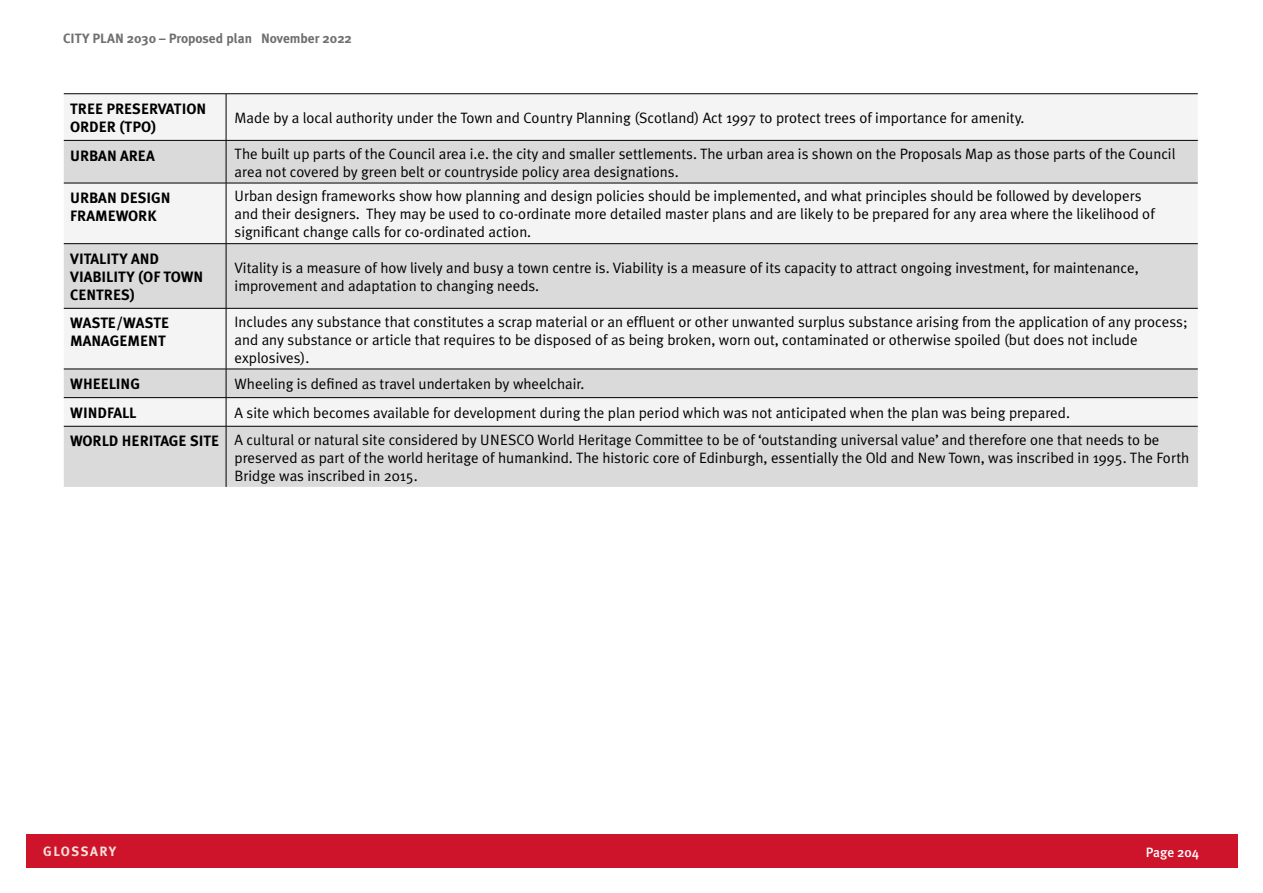
<style>
.page{position:relative;width:1263px;height:893px;background:#fff}
.page>*{position:absolute;margin:0;border:0;box-sizing:border-box;transform-origin:0 0}
.table_text{font:15px/18px "Meta Plus Normal";color:#000}
.Table_text_bold{font:700 15px/18px "Meta Plus";color:#000}
.t1{font:700 13.5px "Meta Plus";color:#706f6f}
.t2{font:700 13.5px "Meta Plus";letter-spacing:.11em;color:#f8e1db}
.t3{font:500 13.5px "Meta Plus";color:#fff}
</style>
<div class="page">
<div style="left:26px;top:834px;width:1211px;height:34px;background:#cd142b"></div>
<div style="left:64px;top:94px;width:1134px;height:46px;background:#f4f4f4"></div>
<svg style="left:64px;top:141px;width:1134px;height:346px;fill:#dadada"></svg>
<hr style="left:64px;top:93px;width:162px;height:1px;background:#000">
<hr style="left:226px;top:93px;width:972px;height:1px;background:#000">
<hr style="left:64px;top:140px;width:162px;height:1px;background:#000">
<hr style="left:226px;top:140px;width:972px;height:1px;background:#000">
<hr style="left:64px;top:183px;width:162px;height:1px;background:#000">
<hr style="left:226px;top:183px;width:972px;height:1px;background:#000">
<hr style="left:64px;top:243px;width:162px;height:1px;background:#000">
<hr style="left:226px;top:243px;width:972px;height:1px;background:#000">
<hr style="left:64px;top:308px;width:162px;height:1px;background:#000">
<hr style="left:226px;top:308px;width:972px;height:1px;background:#000">
<hr style="left:64px;top:369px;width:162px;height:1px;background:#000">
<hr style="left:226px;top:369px;width:972px;height:1px;background:#000">
<hr style="left:64px;top:397px;width:162px;height:1px;background:#000">
<hr style="left:226px;top:397px;width:972px;height:1px;background:#000">
<hr style="left:64px;top:426px;width:162px;height:1px;background:#000">
<hr style="left:226px;top:426px;width:972px;height:1px;background:#000">
<hr style="left:226px;top:94px;width:1px;height:46px;background:#000">
<hr style="left:226px;top:141px;width:1px;height:42px;background:#000">
<hr style="left:226px;top:183px;width:1px;height:60px;background:#000">
<hr style="left:226px;top:244px;width:1px;height:64px;background:#000">
<hr style="left:226px;top:308px;width:1px;height:61px;background:#000">
<svg style="left:226px;top:369px;width:1px;height:57px"></svg>
<hr style="left:226px;top:426px;width:1px;height:61px;background:#000">
<p class="t1" style="left:63px;top:30px;width:290px">CITY PLAN 2030 – Proposed plan November 2022</p>
<p class="Table_text_bold" style="left:70px;top:100px;width:138px">TREE PRESERVATION<br>ORDER (TPO)</p>
<p class="table_text" style="left:235px;top:109px;width:791px">Made by a local authority under the Town and Country Planning (Scotland) Act 1997 to protect trees of importance for amenity.</p>
<p class="Table_text_bold" style="left:70px;top:146px;width:86px">URBAN AREA</p>
<p class="table_text" style="left:235px;top:144px;width:942px">The built up parts of the Council area i.e. the city and smaller settlements. The urban area is shown on the Proposals Map as those parts of the Council area not covered by green belt or countryside policy area designations.</p>
<p class="Table_text_bold" style="left:70px;top:189px;width:102px">URBAN DESIGN<br>FRAMEWORK</p>
<p class="table_text" style="left:235px;top:187px;width:922px">Urban design frameworks show how planning and design policies should be implemented, and what principles should be followed by developers and their designers. They may be used to co-ordinate more detailed master plans and are likely to be prepared for any area where the likelihood of significant change calls for co-ordinated action.</p>
<p class="Table_text_bold" style="left:70px;top:250px;width:135px">VITALITY AND<br>VIABILITY (OF TOWN<br>CENTRES)</p>
<p class="table_text" style="left:235px;top:259px;width:906px">Vitality is a measure of how lively and busy a town centre is. Viability is a measure of its capacity to attract ongoing investment, for maintenance, improvement and adaptation to changing needs.</p>
<p class="Table_text_bold" style="left:70px;top:314px;width:100px">WASTE/WASTE<br>MANAGEMENT</p>
<p class="table_text" style="left:235px;top:312px;width:954px">Includes any substance that constitutes a scrap material or an effluent or other unwanted surplus substance arising from the application of any process; and any substance or article that requires to be disposed of as being broken, worn out, contaminated or otherwise spoiled (but does not include explosives).</p>
<p class="Table_text_bold" style="left:70px;top:375px;width:71px">WHEELING</p>
<p class="table_text" style="left:235px;top:375px;width:351px">Wheeling is defined as travel undertaken by wheelchair.</p>
<p class="Table_text_bold" style="left:70px;top:403px;width:68px">WINDFALL</p>
<p class="table_text" style="left:235px;top:403px;width:837px">A site which becomes available for development during the plan period which was not anticipated when the plan was being prepared.</p>
<p class="Table_text_bold" style="left:70px;top:432px;width:150px">WORLD HERITAGE SITE</p>
<p class="table_text" style="left:235px;top:430px;width:956px">A cultural or natural site considered by UNESCO World Heritage Committee to be of ‘outstanding universal value’ and therefore one that needs to be preserved as part of the world heritage of humankind. The historic core of Edinburgh, essentially the Old and New Town, was inscribed in 1995. The Forth<br>Bridge was inscribed in 2015.</p>
<p class="t2" style="left:43px;top:843px;width:75px">GLOSSARY</p>
<p class="t3" style="left:1146px;top:844px;width:55px">Page 204</p>
</div>
